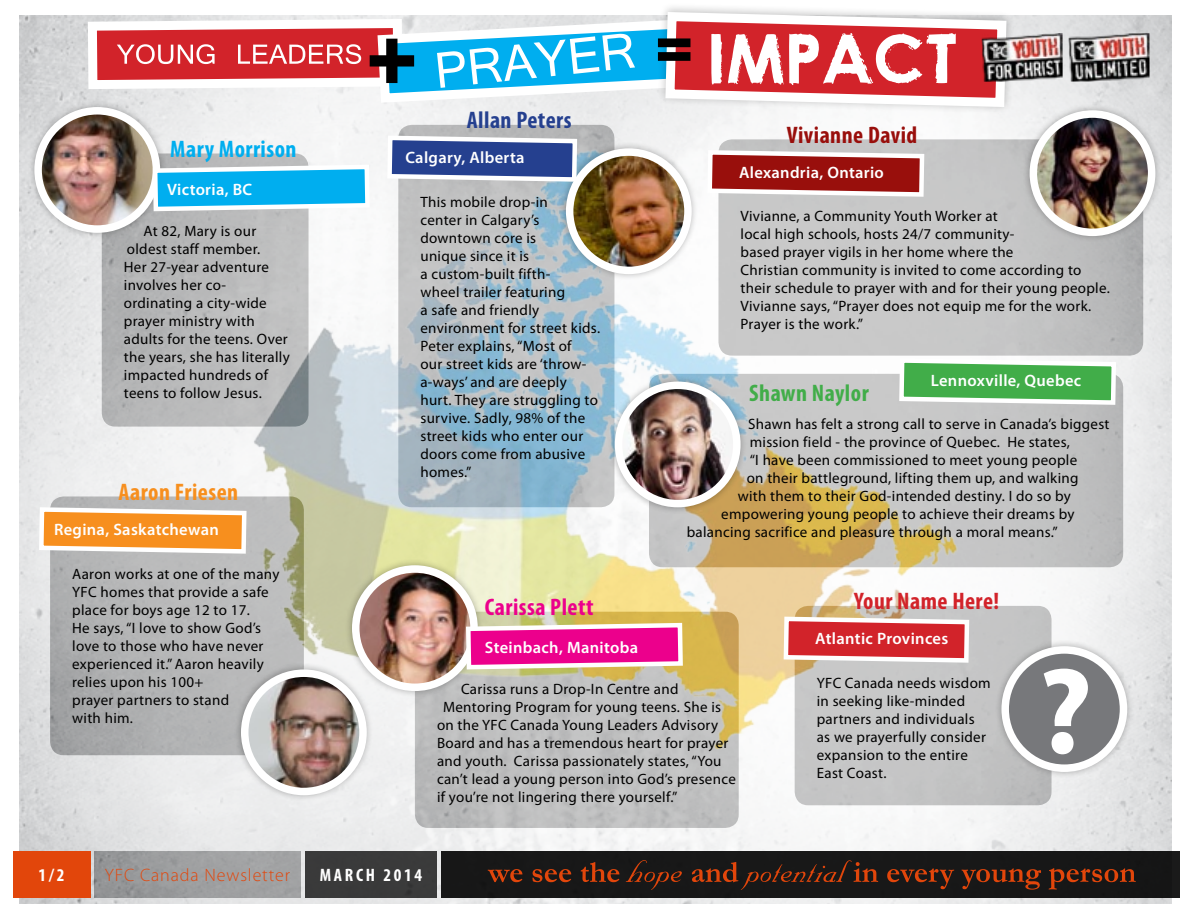
<style>
.page{position:relative;width:1188px;height:918px;background:#fff}
.page>*{position:absolute;margin:0;border:0;box-sizing:border-box;transform-origin:0 0}
.t1{font:700 123px "Myriad Pro";color:#fff}
.t2{font:700 condensed 24px "Myriad Pro";letter-spacing:.02em;color:#990f0c}
.t3{font:700 condensed 24px "Myriad Pro";letter-spacing:.02em;color:#d2232a}
.t4{font:700 condensed 24px "Myriad Pro";letter-spacing:.02em;color:#00aeef}
.t5{font:700 condensed 24px "Myriad Pro";letter-spacing:.02em;color:#ec008c}
.t6{font:700 condensed 24px "Myriad Pro";letter-spacing:.02em;color:#f78f1e}
.t7{font:700 condensed 24px "Myriad Pro";letter-spacing:.02em;color:#25408f}
.t8{font:700 condensed 24px "Myriad Pro";letter-spacing:.02em;color:#41ad49}
.t9{font:300 18px "Myriad Pro";letter-spacing:.05em;color:#e2460b}
.t10{font:700 condensed 18px "Myriad Pro";letter-spacing:.15em;color:#fff}
.t11{font:600 16.5px "Myriad Pro";letter-spacing:.02em;color:#fff}
.t12{font:15px/18px "Myriad Pro";letter-spacing:.02em;color:#000}
</style>
<div class="page">
<img style="left:20px;top:15px;width:1152px;height:889px">
<img style="left:212px;top:125px;width:776px;height:639px">
<div style="left:441px;top:852px;width:739px;height:46px;background:#171718"></div>
<div style="left:94px;top:852px;width:207px;height:46px;background:linear-gradient(to right,#939596,#a5a6a7)"></div>
<div style="left:13px;top:852px;width:77px;height:46px;background:#e2460b"></div>
<svg style="left:102px;top:153px;width:207px;height:274px;background:#b6b7b8"></svg>
<svg style="left:415px;top:612px;width:324px;height:216px;background:#c1bdb1"></svg>
<svg style="left:398px;top:125px;width:216px;height:382px;background:#a9bcc7"></svg>
<svg style="left:50px;top:496px;width:254px;height:259px;background:#b2b3b1"></svg>
<div style="left:718px;top:139px;width:425px;height:217px;background:linear-gradient(to right,#cecdcd,#babbbc);border-radius:14px"></div>
<div style="left:795px;top:606px;width:257px;height:199px;background:#c5c5c6;border-radius:14px"></div>
<svg style="left:649px;top:374px;width:474px;height:193px;background:#c6beac"></svg>
<div style="left:305px;top:852px;width:132px;height:46px;background:#3a3a3a"></div>
<div style="left:657px;top:3px;width:357px;height:111px;background:#000;opacity:.24"></div>
<svg style="left:83px;top:7px;width:928px;height:105px"></svg>
<svg style="left:488px;top:860px;width:648px;height:30px"></svg>
<img style="left:982px;top:33px;width:81px;height:49px">
<img style="left:1069px;top:33px;width:81px;height:49px">
<div style="left:27px;top:100px;width:140px;height:140px;background:#000;opacity:.29"></div>
<img style="left:38px;top:111px;width:118px;height:118px;border-radius:59px">
<div style="left:34px;top:107px;width:126px;height:126px;border:8px solid #fff;border-radius:50%"></div>
<div style="left:345px;top:558px;width:139px;height:140px;background:#000;opacity:.29"></div>
<img style="left:356px;top:569px;width:118px;height:118px;border-radius:59px">
<div style="left:352px;top:565px;width:126px;height:126px;border:8px solid #fff;border-radius:50%"></div>
<div style="left:559px;top:141px;width:139px;height:140px;background:#000;opacity:.29"></div>
<img style="left:570px;top:152px;width:118px;height:118px;border-radius:59px">
<div style="left:566px;top:148px;width:126px;height:126px;border:8px solid #fff;border-radius:50%"></div>
<div style="left:234px;top:662px;width:139px;height:140px;background:#000;opacity:.29"></div>
<img style="left:245px;top:673px;width:118px;height:119px;border-radius:58px">
<div style="left:241px;top:669px;width:126px;height:126px;border:8px solid #fff;border-radius:50%"></div>
<div style="left:1023px;top:103px;width:139px;height:140px;background:#000;opacity:.29"></div>
<img style="left:1033px;top:114px;width:118px;height:118px">
<div style="left:1030px;top:110px;width:125px;height:126px;border:8px solid #fff;border-radius:50%"></div>
<div style="left:994px;top:639px;width:140px;height:140px;background:#000;opacity:.29"></div>
<div style="left:1005px;top:650px;width:119px;height:118px;background:#77787b;border-radius:50%"></div>
<div style="left:1001px;top:646px;width:126px;height:126px;border:8px solid #fff;border-radius:50%"></div>
<div style="left:608px;top:375px;width:139px;height:139px;background:#000;opacity:.29"></div>
<img style="left:619px;top:385px;width:118px;height:119px;border-radius:59px">
<div style="left:615px;top:382px;width:126px;height:125px;border:8px solid #fff;border-radius:50%"></div>
<svg style="left:151px;top:162px;width:221px;height:52px"></svg>
<svg style="left:464px;top:621px;width:221px;height:51px"></svg>
<svg style="left:385px;top:133px;width:194px;height:51px"></svg>
<svg style="left:37px;top:505px;width:212px;height:51px"></svg>
<svg style="left:705px;top:148px;width:222px;height:51px"></svg>
<svg style="left:781px;top:614px;width:189px;height:51px;background:#da6c6c"></svg>
<svg style="left:897px;top:356px;width:221px;height:51px"></svg>
<h2 class="t4" style="left:170px;top:134px;width:128px">Mary Morrison</h2>
<p class="t11" style="left:167px;top:179px;width:87px">Victoria, BC</p>
<p class="t12" style="left:124px;top:221px;width:167px;text-indent:20px">At 82, Mary is our oldest staff member.<br>Her 27-year adventure involves her co&shy;ordinating a city-wide prayer ministry with adults for the teens. Over the years, she has literally impacted hundreds of teens to follow Jesus.</p>
<h2 class="t6" style="left:119px;top:477px;width:121px">Aaron Friesen</h2>
<p class="t11" style="left:54px;top:519px;width:166px">Regina, Saskatchewan</p>
<p class="t12" style="left:72px;top:564px;width:209px">Aaron works at one of the many<br>YFC homes that provide a safe place for boys age 12 to 17.<br>He says, “I love to show God’s love to those who have never experienced it.” Aaron heavily relies upon his 100+<br>prayer partners to stand<br>with him.</p>
<h2 class="t7" style="left:467px;top:105px;width:106px">Allan Peters</h2>
<p class="t11" style="left:405px;top:147px;width:121px">Calgary, Alberta</p>
<p class="t12" style="left:420px;top:193px;width:181px">This mobile drop-in<br>center in Calgary’s downtown core is<br>unique since it is<br>a custom-built fifth-<br>wheel trailer featuring<br>a safe and friendly environment for street kids.<br>Peter explains, “Most of<br>our street kids are ‘throw&shy;a-ways’ and are deeply hurt. They are struggling to survive. Sadly, 98% of the street kids who enter our doors come from abusive homes.”</p>
<h2 class="t5" style="left:485px;top:592px;width:110px">Carissa Plett</h2>
<p class="t11" style="left:485px;top:637px;width:155px">Steinbach, Manitoba</p>
<h2 class="t2" style="left:787px;top:120px;width:132px">Vivianne David</h2>
<p class="t11" style="left:739px;top:162px;width:146px">Alexandria, Ontario</p>
<p class="t12" style="left:741px;top:207px;width:371px">Vivianne, a Community Youth Worker at<br>local high schools, hosts 24/7 community-<br>based prayer vigils in her home where the<br>Christian community is invited to come according to their schedule to prayer with and for their young people.<br>Vivianne says, “Prayer does not equip me for the work.<br>Prayer is the work.”</p>
<h2 class="t8" style="left:749px;top:378px;width:121px">Shawn Naylor</h2>
<p class="t11" style="left:931px;top:370px;width:152px">Lennoxville, Quebec</p>
<p class="t12" style="left:748px;top:414px;width:363px">Shawn has felt a strong call to serve in Canada’s biggest</p>
<p class="t12" style="left:750px;top:432px;width:322px">mission field - the province of Quebec. He states,</p>
<p class="t12" style="left:750px;top:450px;width:329px">“I have been commissioned to meet young people</p>
<p class="t12" style="left:747px;top:468px;width:333px">on their battleground, lifting them up, and walking</p>
<p class="t12" style="left:738px;top:486px;width:335px">with them to their God-intended destiny. I do so by</p>
<p class="t12" style="left:721px;top:504px;width:355px">empowering young people to achieve their dreams by</p>
<p class="t12" style="left:687px;top:522px;width:373px">balancing sacrifice and pleasure through a moral means.”</p>
<h2 class="t3" style="left:854px;top:586px;width:147px">Your Name Here!</h2>
<p class="t11" style="left:815px;top:628px;width:135px">Atlantic Provinces</p>
<p class="t12" style="left:461px;top:679px;width:219px">Carissa runs a Drop-In Centre and</p>
<p class="t12" style="left:443px;top:697px;width:280px">Mentoring Program for young teens. She is</p>
<p class="t12" style="left:437px;top:715px;width:283px">on the YFC Canada Young Leaders Advisory</p>
<p class="t12" style="left:437px;top:733px;width:293px">Board and has a tremendous heart for prayer</p>
<p class="t12" style="left:437px;top:751px;width:286px">and youth. Carissa passionately states, “You</p>
<p class="t12" style="left:437px;top:769px;width:300px">can’t lead a young person into God’s presence</p>
<p class="t12" style="left:437px;top:787px;width:242px">if you’re not lingering there yourself.”</p>
<p class="t12" style="left:817px;top:674px;width:175px">YFC Canada needs wisdom in seeking like-minded partners and individuals as we prayerfully consider expansion to the entire<br>East Coast.</p>
<h1 class="t1" style="left:1038px;top:631px;width:56px">?</h1>
<p class="t9" style="left:105px;top:864px;width:187px">YFC Canada Newsletter</p>
<p class="t10" style="left:39px;top:863px;width:27px">1/2</p>
<p class="t10" style="left:320px;top:863px;width:104px">MARCH 2014</p>
</div>
